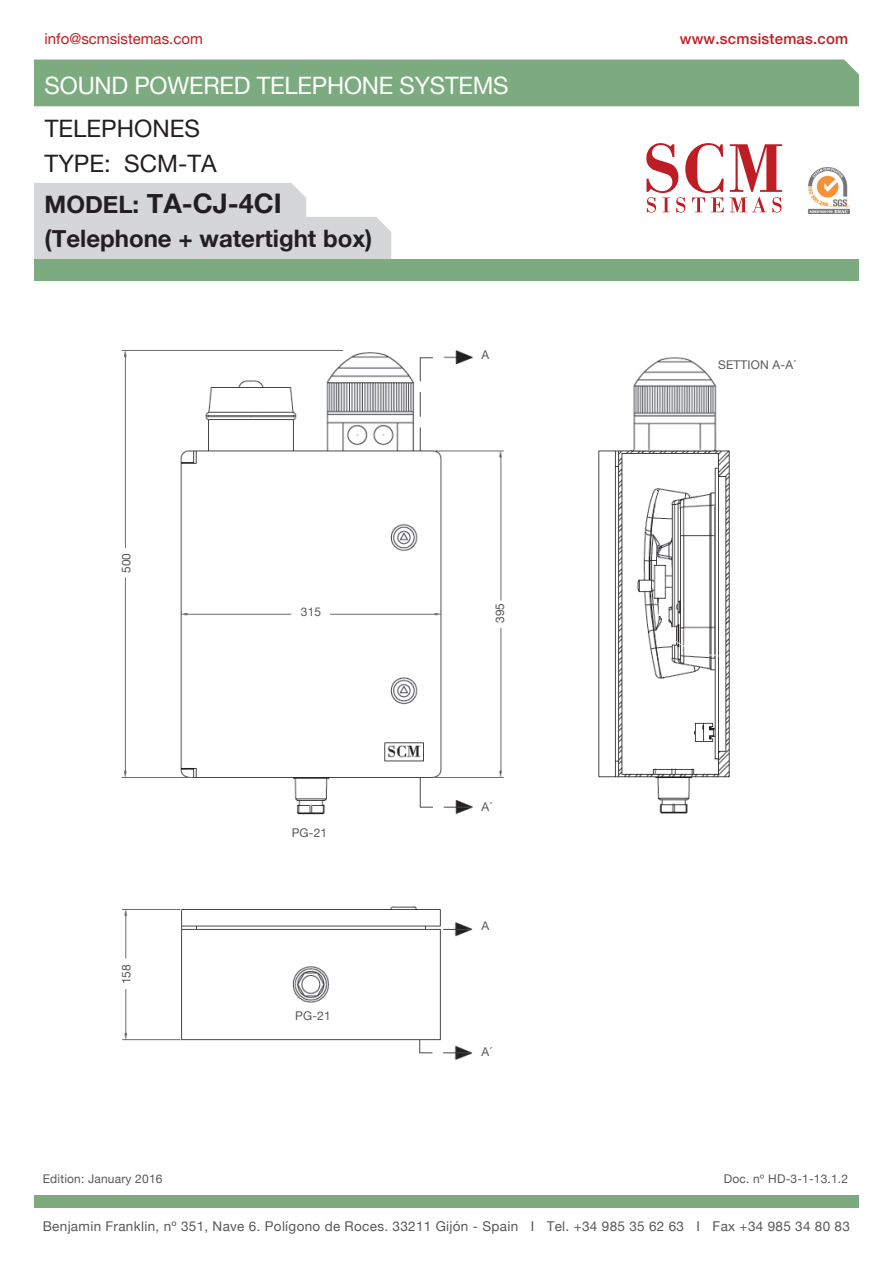
<style>
.page{position:relative;width:893px;height:1263px;background:#fff}
.page>*{position:absolute;margin:0;border:0;box-sizing:border-box;transform-origin:0 0}
.t1{font:700 27px "Helvetica Neue";color:#231f20}
.t2{font:24px "Helvetica Neue";letter-spacing:-.01em;color:#fff}
.t3{font:700 24px "Helvetica Neue";color:#231f20}
.t4{font:24px "Helvetica Neue";color:#231f20}
.t5{font:15px "Helvetica Neue";color:#be1e23}
.t6{font:500 15px "Helvetica Neue";letter-spacing:.015em;color:#be1e23}
.t7{font:13.5px "Helvetica Neue";letter-spacing:.025em;color:#57585a}
.t8{font:12px "Helvetica Neue";letter-spacing:.015em;color:#57585a}
.s1{font-size:24px}
</style>
<div class="page">
<div style="left:34px;top:1195px;width:825px;height:13px;background:#7cab7f"></div>
<svg style="left:34px;top:183px;width:357px;height:76px;background:#d9dadc"></svg>
<div style="left:34px;top:60px;width:825px;height:46px;background:#7cab7f"></div>
<div style="left:34px;top:259px;width:825px;height:22px;background:#7cab7f"></div>
<img style="left:807px;top:167px;width:43px;height:46px">
<svg style="left:646px;top:143px;width:136px;height:70px"></svg>
<img style="left:121px;top:350px;width:383px;height:465px">
<img style="left:598px;top:357px;width:132px;height:457px">
<img style="left:122px;top:906px;width:351px;height:154px">
<p class="t5" style="left:45px;top:28px;width:160px">info@scmsistemas.com</p>
<p class="t6" style="left:680px;top:26px;width:170px">www.scmsistemas.com</p>
<h2 class="t2" style="left:45px;top:68px;width:465px">SOUND POWERED TELEPHONE SYSTEMS</h2>
<h2 class="t4" style="left:45px;top:112px;width:157px">TELEPHONES</h2>
<h2 class="t4" style="left:45px;top:146px;width:174px">TYPE: SCM-TA</h2>
<h1 class="t1" style="left:45px;top:182px;width:239px"><span class="s1">MODEL:</span> TA-CJ-4CI</h1>
<h2 class="t3" style="left:45px;top:219px;width:329px">(Telephone + watertight box)</h2>
<p class="t8" style="left:117px;top:573px;width:21px;rotate:-90deg">500</p>
<p class="t8" style="left:482px;top:347px;width:9px">A</p>
<p class="t8" style="left:301px;top:603px;width:22px">315</p>
<p class="t8" style="left:491px;top:623px;width:21px;rotate:-90deg">395</p>
<p class="t8" style="left:117px;top:984px;width:22px;rotate:-90deg">158</p>
<p class="t8" style="left:292px;top:824px;width:37px">PG-21</p>
<p class="t8" style="left:295px;top:1007px;width:37px">PG-21</p>
<p class="t8" style="left:482px;top:798px;width:12px">A´</p>
<p class="t8" style="left:482px;top:917px;width:9px">A</p>
<p class="t8" style="left:482px;top:1042px;width:12px">A´</p>
<p class="t8" style="left:718px;top:356px;width:79px">SETTION A-A´</p>
<p class="t8" style="left:724px;top:1170px;width:126px">Doc. nº HD-3-1-13.1.2</p>
<p class="t7" style="left:43px;top:1216px;width:809px">Benjamin Franklin, nº 351, Nave 6. Polígono de Roces. 33211 Gijón - Spain I Tel. +34 985 35 62 63 I Fax +34 985 34 80 83</p>
<p class="t8" style="left:43px;top:1170px;width:121px">Edition: January 2016</p>
</div>
